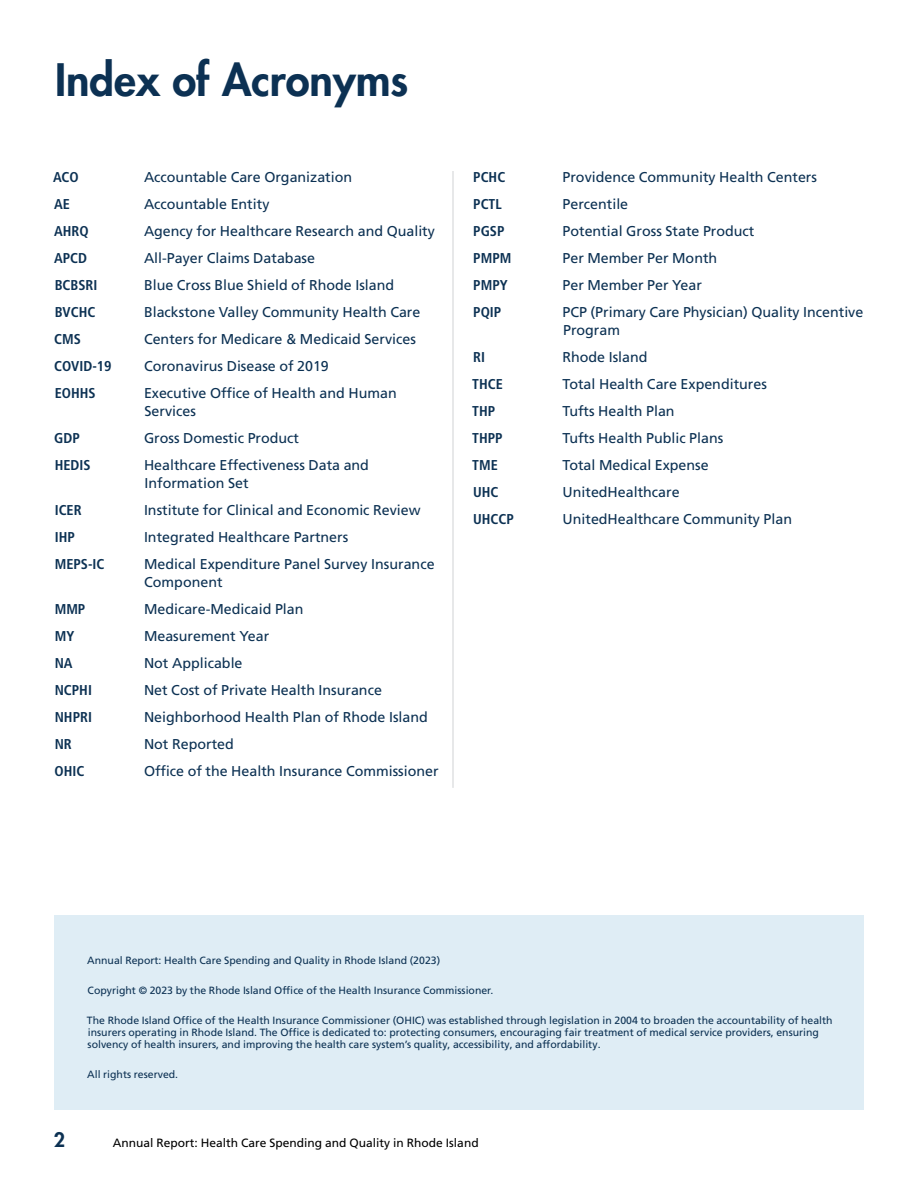
<style>
.page{position:relative;width:918px;height:1188px;background:#fff}
.page>*{position:absolute;margin:0;border:0;box-sizing:border-box;transform-origin:0 0}
.headlines_headline_1_-_Chapter_title_-_N{font:800 43.5px "Futura Std";color:#0c3153}
.t1{font:800 19.5px "Futura Std";color:#0c3153}
.body_text_acronyms_list{font:14.25px/18px "Frutiger LT Pro";color:#0c3153}
.body_text_acronyms_list-2{font:700 condensed 14.25px "Frutiger LT Pro";color:#0c3153}
.t2{font:12px "Frutiger LT Pro";color:#000}
.body_text_publish_info{font:10.5px/12px "Frutiger LT Pro";color:#0c3153}
</style>
<div class="page">
<div style="left:54px;top:916px;width:810px;height:194px;background:#dfedf5"></div>
<hr style="left:453px;top:171px;width:1px;height:617px;background:#d1d3d4">
<p class="headlines_headline_1_-_Chapter_title_-_N" style="left:55px;top:52px;width:355px">Index of Acronyms</p>
<p class="body_text_acronyms_list-2" style="left:53px;top:168px;width:27px">ACO</p>
<p class="body_text_acronyms_list" style="left:144px;top:168px;width:210px">Accountable Care Organization</p>
<p class="body_text_acronyms_list-2" style="left:54px;top:195px;width:17px">AE</p>
<p class="body_text_acronyms_list" style="left:144px;top:195px;width:127px">Accountable Entity</p>
<p class="body_text_acronyms_list-2" style="left:54px;top:222px;width:36px">AHRQ</p>
<p class="body_text_acronyms_list" style="left:144px;top:222px;width:292px">Agency for Healthcare Research and Quality</p>
<p class="body_text_acronyms_list-2" style="left:54px;top:249px;width:35px">APCD</p>
<p class="body_text_acronyms_list" style="left:144px;top:249px;width:173px">All-Payer Claims Database</p>
<p class="body_text_acronyms_list-2" style="left:55px;top:276px;width:44px">BCBSRI</p>
<p class="body_text_acronyms_list" style="left:144px;top:276px;width:252px">Blue Cross Blue Shield of Rhode Island</p>
<p class="body_text_acronyms_list-2" style="left:55px;top:303px;width:42px">BVCHC</p>
<p class="body_text_acronyms_list" style="left:144px;top:303px;width:278px">Blackstone Valley Community Health Care</p>
<p class="body_text_acronyms_list-2" style="left:54px;top:330px;width:28px">CMS</p>
<p class="body_text_acronyms_list" style="left:144px;top:330px;width:273px">Centers for Medicare &amp; Medicaid Services</p>
<p class="body_text_acronyms_list-2" style="left:54px;top:357px;width:59px">COVID-19</p>
<p class="body_text_acronyms_list" style="left:144px;top:357px;width:186px">Coronavirus Disease of 2019</p>
<p class="body_text_acronyms_list-2" style="left:55px;top:384px;width:42px">EOHHS</p>
<p class="body_text_acronyms_list" style="left:144px;top:384px;width:254px">Executive Office of Health and Human<br>Services</p>
<p class="body_text_acronyms_list-2" style="left:54px;top:429px;width:27px">GDP</p>
<p class="body_text_acronyms_list" style="left:144px;top:429px;width:157px">Gross Domestic Product</p>
<p class="body_text_acronyms_list-2" style="left:55px;top:456px;width:37px">HEDIS</p>
<p class="body_text_acronyms_list" style="left:144px;top:456px;width:227px">Healthcare Effectiveness Data and<br>Information Set</p>
<p class="body_text_acronyms_list-2" style="left:55px;top:501px;width:28px">ICER</p>
<p class="body_text_acronyms_list" style="left:144px;top:501px;width:278px">Institute for Clinical and Economic Review</p>
<p class="body_text_acronyms_list-2" style="left:55px;top:528px;width:22px">IHP</p>
<p class="body_text_acronyms_list" style="left:144px;top:528px;width:206px">Integrated Healthcare Partners</p>
<p class="body_text_acronyms_list-2" style="left:55px;top:555px;width:51px">MEPS-IC</p>
<p class="body_text_acronyms_list" style="left:144px;top:555px;width:292px">Medical Expenditure Panel Survey Insurance<br>Component</p>
<p class="body_text_acronyms_list-2" style="left:55px;top:600px;width:32px">MMP</p>
<p class="body_text_acronyms_list" style="left:144px;top:600px;width:161px">Medicare-Medicaid Plan</p>
<p class="body_text_acronyms_list-2" style="left:55px;top:627px;width:21px">MY</p>
<p class="body_text_acronyms_list" style="left:144px;top:627px;width:127px">Measurement Year</p>
<p class="body_text_acronyms_list-2" style="left:55px;top:654px;width:19px">NA</p>
<p class="body_text_acronyms_list" style="left:144px;top:654px;width:100px">Not Applicable</p>
<p class="body_text_acronyms_list-2" style="left:55px;top:681px;width:39px">NCPHI</p>
<p class="body_text_acronyms_list" style="left:144px;top:681px;width:239px">Net Cost of Private Health Insurance</p>
<p class="body_text_acronyms_list-2" style="left:55px;top:708px;width:39px">NHPRI</p>
<p class="body_text_acronyms_list" style="left:144px;top:708px;width:285px">Neighborhood Health Plan of Rhode Island</p>
<p class="body_text_acronyms_list-2" style="left:55px;top:735px;width:19px">NR</p>
<p class="body_text_acronyms_list" style="left:144px;top:735px;width:91px">Not Reported</p>
<p class="body_text_acronyms_list-2" style="left:55px;top:762px;width:31px">OHIC</p>
<p class="body_text_acronyms_list" style="left:144px;top:762px;width:296px">Office of the Health Insurance Commissioner</p>
<p class="body_text_acronyms_list-2" style="left:473px;top:168px;width:33px">PCHC</p>
<p class="body_text_acronyms_list" style="left:562px;top:168px;width:256px">Providence Community Health Centers</p>
<p class="body_text_acronyms_list-2" style="left:473px;top:195px;width:30px">PCTL</p>
<p class="body_text_acronyms_list" style="left:562px;top:195px;width:67px">Percentile</p>
<p class="body_text_acronyms_list-2" style="left:473px;top:222px;width:33px">PGSP</p>
<p class="body_text_acronyms_list" style="left:562px;top:222px;width:194px">Potential Gross State Product</p>
<p class="body_text_acronyms_list-2" style="left:473px;top:249px;width:40px">PMPM</p>
<p class="body_text_acronyms_list" style="left:562px;top:249px;width:156px">Per Member Per Month</p>
<p class="body_text_acronyms_list-2" style="left:473px;top:276px;width:36px">PMPY</p>
<p class="body_text_acronyms_list" style="left:562px;top:276px;width:141px">Per Member Per Year</p>
<p class="body_text_acronyms_list-2" style="left:473px;top:303px;width:29px">PQIP</p>
<p class="body_text_acronyms_list" style="left:562px;top:303px;width:302px">PCP (Primary Care Physician) Quality Incentive<br>Program</p>
<p class="body_text_acronyms_list-2" style="left:473px;top:348px;width:13px">RI</p>
<p class="body_text_acronyms_list" style="left:562px;top:348px;width:87px">Rhode Island</p>
<p class="body_text_acronyms_list-2" style="left:472px;top:375px;width:32px">THCE</p>
<p class="body_text_acronyms_list" style="left:562px;top:375px;width:206px">Total Health Care Expenditures</p>
<p class="body_text_acronyms_list-2" style="left:472px;top:402px;width:24px">THP</p>
<p class="body_text_acronyms_list" style="left:562px;top:402px;width:114px">Tufts Health Plan</p>
<p class="body_text_acronyms_list-2" style="left:472px;top:429px;width:32px">THPP</p>
<p class="body_text_acronyms_list" style="left:562px;top:429px;width:162px">Tufts Health Public Plans</p>
<p class="body_text_acronyms_list-2" style="left:472px;top:456px;width:27px">TME</p>
<p class="body_text_acronyms_list" style="left:562px;top:456px;width:148px">Total Medical Expense</p>
<p class="body_text_acronyms_list-2" style="left:473px;top:483px;width:27px">UHC</p>
<p class="body_text_acronyms_list" style="left:562px;top:483px;width:119px">UnitedHealthcare</p>
<p class="body_text_acronyms_list-2" style="left:473px;top:510px;width:42px">UHCCP</p>
<p class="body_text_acronyms_list" style="left:562px;top:510px;width:231px">UnitedHealthcare Community Plan</p>
<p class="body_text_publish_info" style="left:87px;top:955px;width:354px">Annual Report: Health Care Spending and Quality in Rhode Island (2023)</p>
<p class="body_text_publish_info" style="left:88px;top:985px;width:407px">Copyright © 2023 by the Rhode Island Office of the Health Insurance Commissioner.</p>
<p class="body_text_publish_info" style="left:87px;top:1015px;width:747px">The Rhode Island Office of the Health Insurance Commissioner (OHIC) was established through legislation in 2004 to broaden the accountability of health insurers operating in Rhode Island. The Office is dedicated to: protecting consumers, encouraging fair treatment of medical service providers, ensuring solvency of health insurers, and improving the health care system’s quality, accessibility, and affordability.</p>
<p class="body_text_publish_info" style="left:87px;top:1069px;width:93px">All rights reserved.</p>
<h2 class="t1" style="left:54px;top:1127px;width:13px">2</h2>
<p class="t2" style="left:113px;top:1135px;width:367px">Annual Report: Health Care Spending and Quality in Rhode Island</p>
</div>
